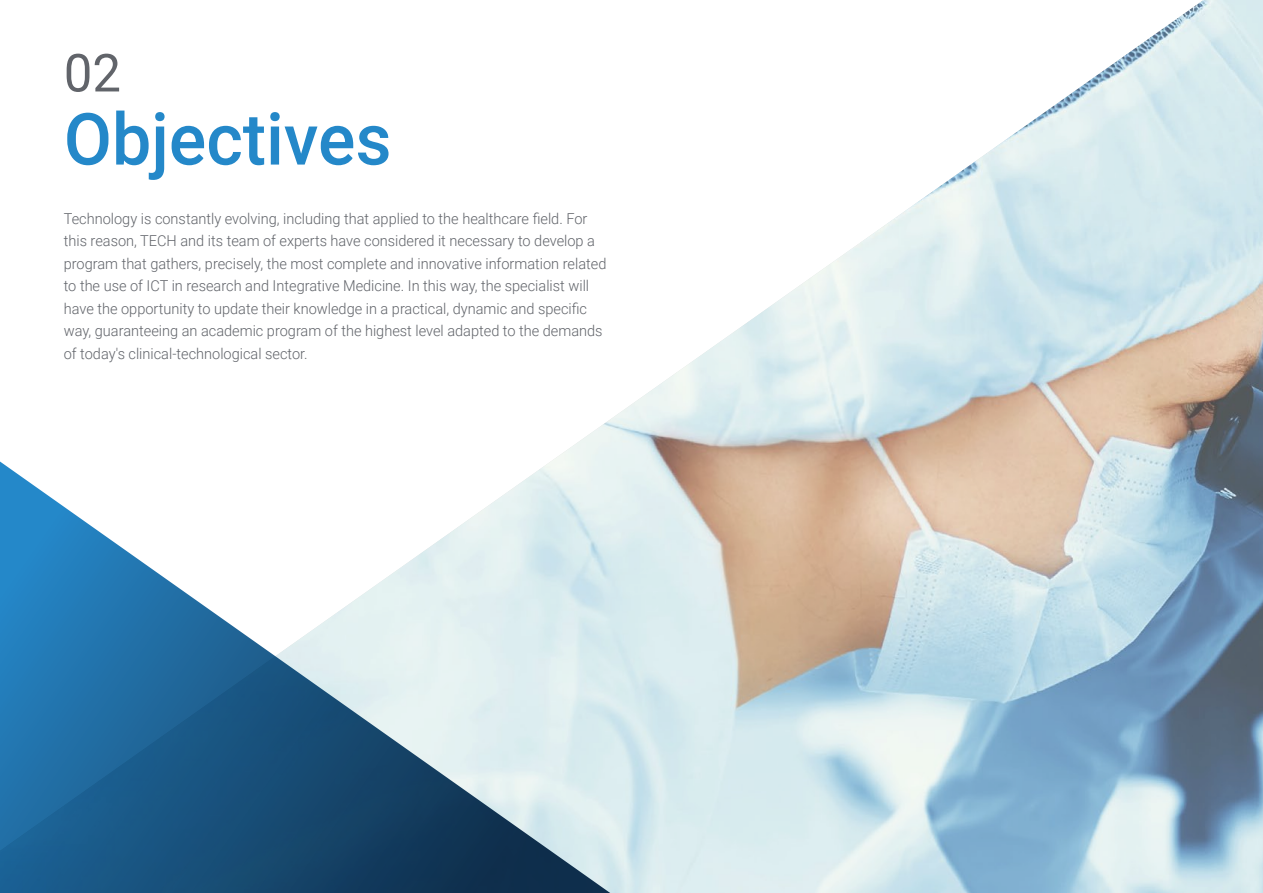
<style>
.page{position:relative;width:1263px;height:893px;background:#fff}
.page>*{position:absolute;margin:0;border:0;box-sizing:border-box;transform-origin:0 0}
.t1{font:500 72px "Roboto";color:#2488c9}
.t2{font:52.5px "Roboto";color:#61646a}
.t3{font:300 15px/22.5px "Roboto";color:#61646a}
</style>
<div class="page">
<img style="left:573px;top:0;width:690px;height:893px">
<svg style="left:0;top:446px;width:640px;height:447px"></svg>
<h2 class="t2" style="left:64px;top:36px;width:59px">02</h2>
<h1 class="t1" style="left:64px;top:89px;width:329px">Objectives</h1>
<p class="t3" style="left:64px;top:207px;width:544px">Technology is constantly evolving, including that applied to the healthcare field. For this reason, TECH and its team of experts have considered it necessary to develop a program that gathers, precisely, the most complete and innovative information related to the use of ICT in research and Integrative Medicine. In this way, the specialist will have the opportunity to update their knowledge in a practical, dynamic and specific way, guaranteeing an academic program of the highest level adapted to the demands of today's clinical-technological sector.</p>
</div>
